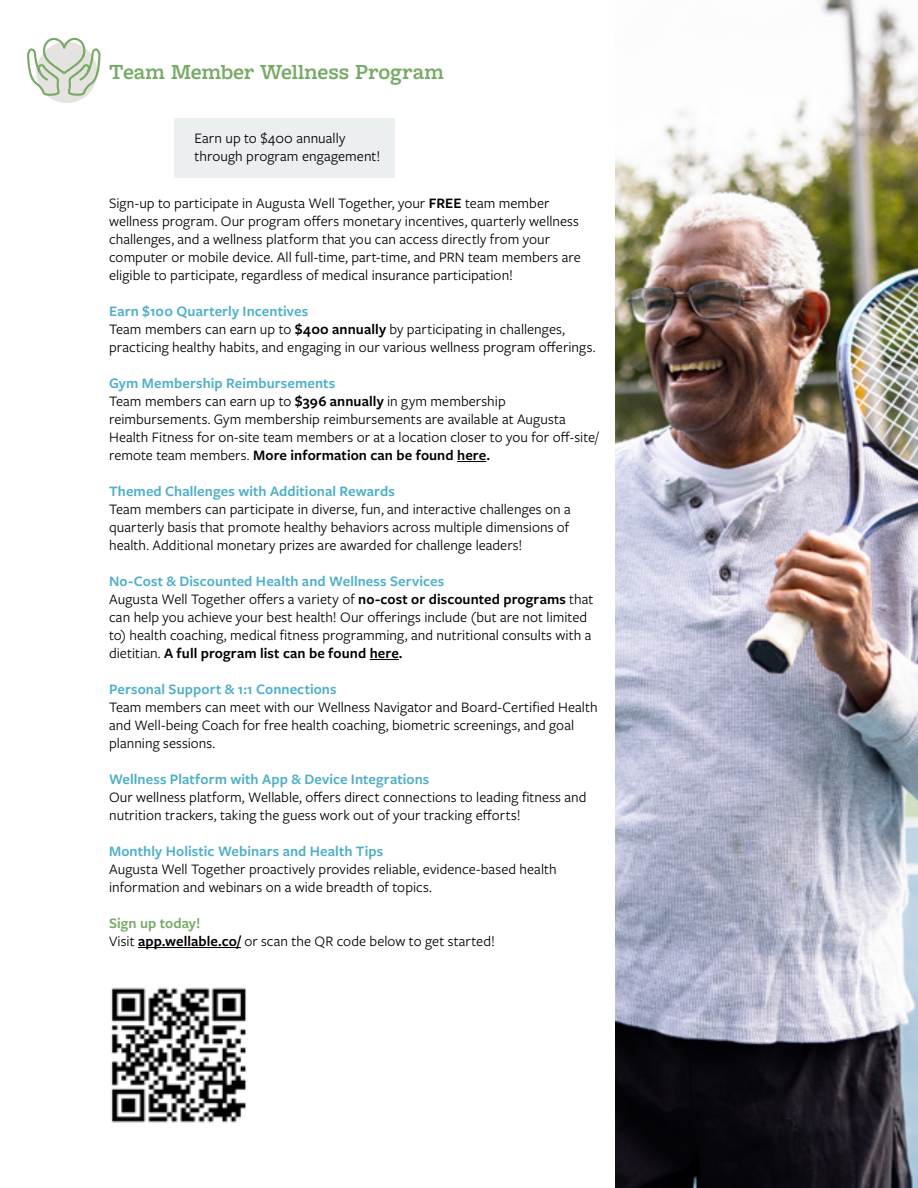
<style>
.page{position:relative;width:918px;height:1188px;background:#fff}
.page>*{position:absolute;margin:0;border:0;box-sizing:border-box;transform-origin:0 0}
.t1{font:600 22.5px "Freight Macro Pro";color:#7a6}
.t2{font:15px/18px "Freight Sans Pro";letter-spacing:.005em;color:#000}
.t3{font:600 15px "Freight Sans Pro";letter-spacing:.005em;color:#4dafcb}
.s1{font-weight:600}
.s2{font-weight:600;color:#4dafcb}
.s3{font-weight:600;color:#7a6}
</style>
<div class="page">
<div style="left:36px;top:42px;width:61px;height:61px;background:#e4e3df;border-radius:50%"></div>
<svg style="left:457px;top:461px;width:29px;height:1px"></svg>
<svg style="left:370px;top:659px;width:29px;height:1px"></svg>
<hr style="left:138px;top:947px;width:103px;height:1px;background:#000">
<img style="left:111px;top:987px;width:136px;height:136px">
<div style="left:174px;top:119px;width:220px;height:59px;background:#ebeff0"></div>
<svg style="left:27px;top:37px;width:74px;height:59px"></svg>
<img style="left:616px;top:0;width:302px;height:1188px">
<h1 class="t1" style="left:109px;top:56px;width:336px">Team Member Wellness Program</h1>
<p class="t2" style="left:195px;top:129px;width:187px">Earn up to $400 annually through program engagement!</p>
<p class="t2" style="left:109px;top:193px;width:473px">Sign-up to participate in Augusta Well Together, your <span class="s1">FREE</span> team member wellness program. Our program offers monetary incentives, quarterly wellness challenges, and a wellness platform that you can access directly from your computer or mobile device. All full-time, part-time, and PRN team members are eligible to participate, regardless of medical insurance participation!</p>
<p class="t2" style="left:109px;top:301px;width:488px"><span class="s2">Earn $100 Quarterly Incentives<br></span>Team members can earn up to <span class="s1">$400 annually</span> by participating in challenges, practicing healthy habits, and engaging in our various wellness program offerings.</p>
<p class="t2" style="left:109px;top:373px;width:491px"><span class="s2">Gym Membership Reimbursements<br></span>Team members can earn up to <span class="s1">$396 annually</span> in gym membership reimbursements. Gym membership reimbursements are available at Augusta Health Fitness for on-site team members or at a location closer to you for off-site/ remote team members. <span class="s1">More information can be found here.</span></p>
<p class="t3" style="left:109px;top:480px;width:287px">Themed Challenges with Additional Rewards</p>
<p class="t2" style="left:109px;top:499px;width:463px;text-align:justify">Team members can participate in diverse, fun, and interactive challenges on a quarterly basis that promote healthy behaviors across multiple dimensions of health. Additional monetary prizes are awarded for challenge leaders!</p>
<p class="t2" style="left:109px;top:571px;width:486px"><span class="s2">No-Cost &amp; Discounted Health and Wellness Services<br></span>Augusta Well Together offers a variety of <span class="s1">no-cost or discounted programs</span> that can help you achieve your best health! Our offerings include (but are not limited to) health coaching, medical fitness programming, and nutritional consults with a dietitian. <span class="s1">A full program list can be found here.</span></p>
<p class="t3" style="left:109px;top:678px;width:229px">Personal Support &amp; 1:1 Connections</p>
<p class="t2" style="left:109px;top:697px;width:490px">Team members can meet with our Wellness Navigator and Board-Certified Health and Well-being Coach for free health coaching, biometric screenings, and goal planning sessions.</p>
<p class="t3" style="left:109px;top:768px;width:322px">Wellness Platform with App &amp; Device Integrations</p>
<p class="t2" style="left:109px;top:787px;width:479px">Our wellness platform, Wellable, offers direct connections to leading fitness and nutrition trackers, taking the guess work out of your tracking efforts!</p>
<p class="t3" style="left:109px;top:840px;width:276px">Monthly Holistic Webinars and Health Tips</p>
<p class="t2" style="left:109px;top:859px;width:449px">Augusta Well Together proactively provides reliable, evidence-based health information and webinars on a wide breadth of topics.</p>
<p class="t2" style="left:109px;top:913px;width:387px"><span class="s3">Sign up today!<br></span>Visit <span class="s1">app.wellable.co/</span> or scan the QR code below to get started!</p>
</div>
